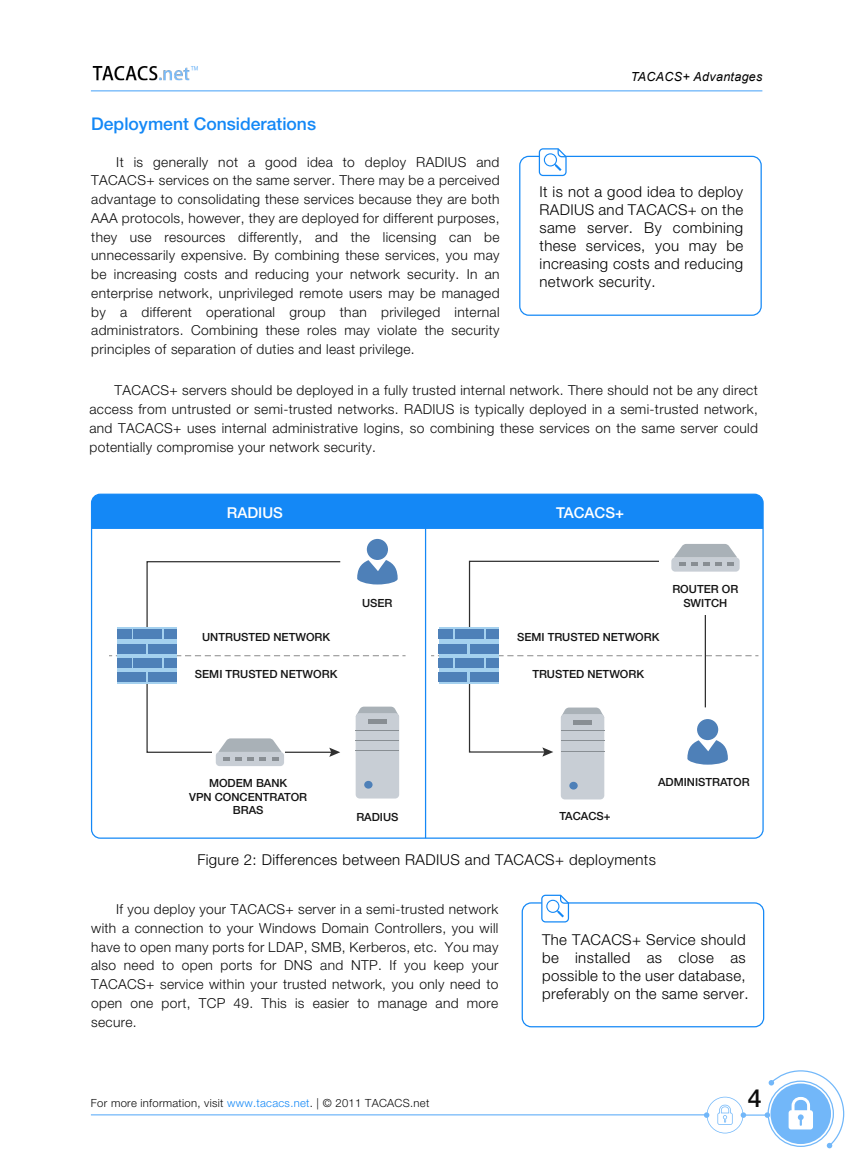
<style>
.page{position:relative;width:854px;height:1162px;background:#fff}
.page>*{position:absolute;margin:0;border:0;box-sizing:border-box;transform-origin:0 0}
.t1{font:500 25px "Helvetica Neue CE";color:#0c0c0c}
.t2{font:500 17.5px "Helvetica Neue CE";color:#1488f6}
.t3{font:300 15px/18px "Helvetica Neue CE";letter-spacing:.025em;color:#000;text-align:justify}
.t4{font:500 15px "Helvetica Neue CE";color:#fff}
.t5{font:300 13.75px/18.8px "Helvetica Neue CE";letter-spacing:.025em;color:#0c0c0c;text-align:justify}
.t6{font:italic 12.5px "Arial";letter-spacing:.025em;color:#000}
.t7{font:500 11.25px/13.5px "Helvetica Neue CE";color:#131313;text-align:center}
.t8{font:300 11.25px "Helvetica Neue CE";letter-spacing:.025em;color:#0c0c0c}
.s1{color:#1488f6}
</style>
<div class="page">
<div style="left:519px;top:156px;width:242px;height:160px;border:1px solid #1488f6;border-radius:9px"></div>
<svg style="left:538px;top:148px;width:29px;height:29px"></svg>
<svg style="left:91px;top:494px;width:671px;height:344px"></svg>
<hr style="left:425px;top:494px;width:1px;height:344px;background:#1488f6">
<hr style="left:91px;top:527px;width:671px;height:2px;background:#1488f6">
<div style="left:367px;top:539px;width:21px;height:21px;background:#4e80b8;border-radius:50%"></div>
<div style="left:355px;top:713px;width:44px;height:85px;background:#c8ced5;border-radius:4px"></div>
<div style="left:364px;top:781px;width:8px;height:7px;background:#4e80b8;border-radius:50%"></div>
<div style="left:216px;top:752px;width:68px;height:14px;background:#c8ced5;border-radius:4px"></div>
<svg style="left:109px;top:560px;width:296px;height:200px"></svg>
<svg style="left:431px;top:655px;width:327px;height:1px"></svg>
<svg style="left:468px;top:560px;width:237px;height:193px"></svg>
<svg style="left:542px;top:747px;width:11px;height:9px"></svg>
<svg style="left:560px;top:707px;width:44px;height:9px"></svg>
<div style="left:560px;top:714px;width:44px;height:85px;background:#c8ced5;border-radius:4px"></div>
<div style="left:573px;top:719px;width:18px;height:5px;background:#888e93"></div>
<div style="left:569px;top:781px;width:8px;height:8px;background:#4e80b8;border-radius:50%"></div>
<hr style="left:560px;top:730px;width:44px;height:1px;background:#888e93">
<hr style="left:560px;top:740px;width:44px;height:1px;background:#888e93">
<hr style="left:560px;top:750px;width:44px;height:1px;background:#888e93">
<div style="left:438px;top:627px;width:60px;height:57px;background:#a5d1ef"></div>
<div style="left:438px;top:644px;width:28px;height:9px;background:#4e80b8"></div>
<div style="left:470px;top:644px;width:28px;height:9px;background:#4e80b8"></div>
<div style="left:438px;top:672px;width:28px;height:10px;background:#4e80b8"></div>
<div style="left:470px;top:672px;width:28px;height:10px;background:#4e80b8"></div>
<div style="left:438px;top:658px;width:14px;height:9px;background:#4e80b8"></div>
<div style="left:455px;top:658px;width:28px;height:9px;background:#4e80b8"></div>
<div style="left:486px;top:658px;width:12px;height:9px;background:#4e80b8"></div>
<div style="left:438px;top:629px;width:14px;height:10px;background:#4e80b8"></div>
<div style="left:455px;top:629px;width:28px;height:10px;background:#4e80b8"></div>
<div style="left:486px;top:629px;width:12px;height:10px;background:#4e80b8"></div>
<svg style="left:687px;top:740px;width:40px;height:24px"></svg>
<div style="left:696px;top:719px;width:22px;height:21px;background:#4e80b8;border-radius:50%"></div>
<div style="left:671px;top:557px;width:68px;height:14px;background:#c8ced5;border-radius:4px"></div>
<svg style="left:673px;top:544px;width:64px;height:22px"></svg>
<div style="left:521px;top:902px;width:243px;height:125px;border:1px solid #1488f6;border-radius:9px"></div>
<svg style="left:540px;top:894px;width:29px;height:29px"></svg>
<hr style="left:91px;top:90px;width:671px;height:1px;background:#1488f6">
<img style="left:92px;top:66px;width:106px;height:15px">
<svg style="left:703px;top:1070px;width:141px;height:78px"></svg>
<hr style="left:91px;top:1114px;width:616px;height:1px;background:#1488f6">
<p class="t2" style="left:91px;top:113px;width:226px">Deployment Considerations</p>
<p class="t5" style="left:91px;top:152px;width:410px;text-indent:25px">It is generally not a good idea to deploy RADIUS and TACACS+ services on the same server. There may be a perceived advantage to consolidating these services because they are both AAA protocols, however, they are deployed for different purposes, they use resources differently, and the licensing can be unnecessarily expensive. By combining these services, you may be increasing costs and reducing your network security. In an enterprise network, unprivileged remote users may be managed by a different operational group than privileged internal administrators. Combining these roles may violate the security principles of separation of duties and least privilege.</p>
<p class="t6" style="left:630px;top:68px;width:133px">TACACS+ Advantages</p>
<p class="t3" style="left:539px;top:183px;width:205px">It is not a good idea to deploy RADIUS and TACACS+ on the same server. By combining these services, you may be increasing costs and reducing network security.</p>
<p class="t5" style="left:89px;top:381px;width:669px;text-indent:25px">TACACS+ servers should be deployed in a fully trusted internal network. There should not be any direct access from untrusted or semi-trusted networks. RADIUS is typically deployed in a semi-trusted network, and TACACS+ uses internal administrative logins, so combining these services on the same server could potentially compromise your network security.</p>
<p class="t4" style="left:227px;top:504px;width:58px">RADIUS</p>
<p class="t4" style="left:556px;top:504px;width:69px">TACACS+</p>
<p class="t7" style="left:202px;top:630px;width:129px">UNTRUSTED NETWORK</p>
<p class="t7" style="left:195px;top:667px;width:144px">SEMI TRUSTED NETWORK</p>
<p class="t7" style="left:362px;top:596px;width:32px">USER</p>
<p class="t7" style="left:517px;top:630px;width:144px">SEMI TRUSTED NETWORK</p>
<p class="t7" style="left:532px;top:667px;width:113px">TRUSTED NETWORK</p>
<p class="t7" style="left:672px;top:582px;width:67px">ROUTER OR<br>SWITCH</p>
<p class="t7" style="left:189px;top:776px;width:119px">MODEM BANK<br>VPN CONCENTRATOR<br>BRAS</p>
<p class="t7" style="left:356px;top:810px;width:44px">RADIUS</p>
<p class="t7" style="left:559px;top:809px;width:52px">TACACS+</p>
<p class="t7" style="left:658px;top:775px;width:93px">ADMINISTRATOR</p>
<p class="t3" style="left:197px;top:850px;width:460px">Figure 2: Differences between RADIUS and TACACS+ deployments</p>
<p class="t5" style="left:91px;top:899px;width:409px;text-indent:25px">If you deploy your TACACS+ server in a semi-trusted network with a connection to your Windows Domain Controllers, you will have to open many ports for LDAP, SMB, Kerberos, etc. You may also need to open ports for DNS and NTP. If you keep your TACACS+ service within your trusted network, you only need to open one port, TCP 49. This is easier to manage and more secure.</p>
<p class="t8" style="left:91px;top:1096px;width:340px">For more information, visit <span class="s1">www.tacacs.net</span>. | © 2011 TACACS.net</p>
<p class="t3" style="left:542px;top:930px;width:208px;text-align:left">The TACACS+ Service should be installed as close as possible to the user database, preferably on the same server.</p>
<h1 class="t1" style="left:747px;top:1083px;width:15px">4</h1>
</div>
